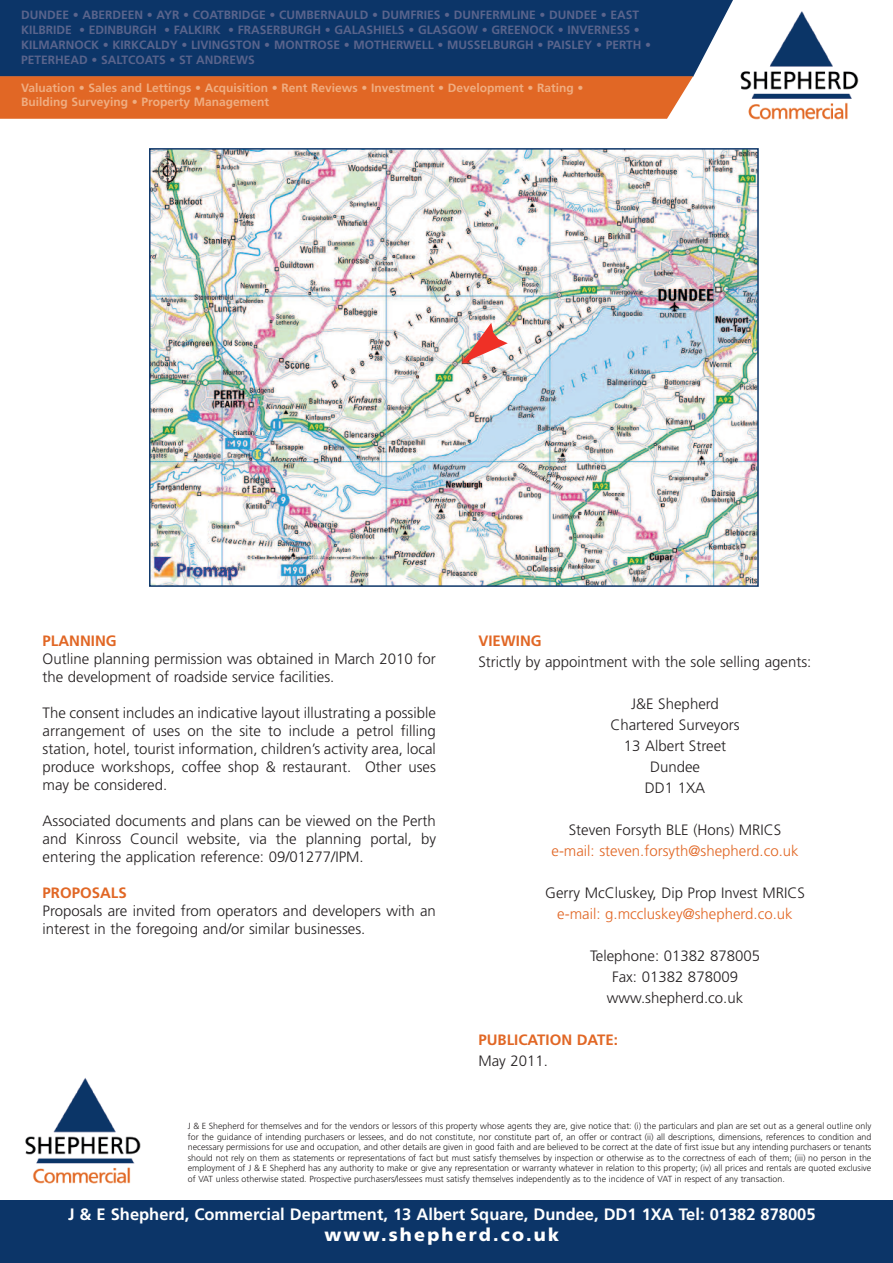
<style>
.page{position:relative;width:893px;height:1263px;background:#fff}
.page>*{position:absolute;margin:0;border:0;box-sizing:border-box;transform-origin:0 0}
.t1{font:900 18px "Frutiger";letter-spacing:.12em;color:#fff}
.t2{font:700 16.5px "Frutiger";color:#fff}
.t3{font:300 15px/18px "Frutiger";color:#231f20}
.t4{font:300 15px "Frutiger";color:#e16725}
.t5{font:700 15px "Frutiger";color:#e16725}
.t6{font:700 12px/15px "Frutiger";color:#5a648c}
.t7{font:700 12px/14.4px "Frutiger";color:#efad81}
.t8{font:300 8.85px/10.5px "Frutiger";color:#231f20;text-align:justify}
</style>
<div class="page">
<img style="left:740px;top:11px;width:119px;height:109px">
<div style="left:0;top:0;width:733px;height:77px;background:#0c3568"></div>
<div style="left:0;top:76px;width:693px;height:43px;background:#e16725"></div>
<img style="left:25px;top:1078px;width:116px;height:106px">
<div style="left:0;top:1200px;width:893px;height:63px;background:#0c3568"></div>
<img style="left:152px;top:151px;width:604px;height:433px">
<div style="left:149px;top:148px;width:610px;height:439px;border:2px solid #0c3568"></div>
<svg style="left:462px;top:323px;width:46px;height:40px"></svg>
<p class="t6" style="left:21px;top:9px;width:631px">DUNDEE • ABERDEEN • AYR • COATBRIDGE • CUMBERNAULD • DUMFRIES • DUNFERMLINE • DUNDEE • EAST KILBRIDE • EDINBURGH • FALKIRK • FRASERBURGH • GALASHIELS • GLASGOW • GREENOCK • INVERNESS • KILMARNOCK • KIRKCALDY • LIVINGSTON • MONTROSE • MOTHERWELL • MUSSELBURGH • PAISLEY • PERTH • PETERHEAD • SALTCOATS • ST ANDREWS</p>
<h3 class="t7" style="left:21px;top:81px;width:564px">Valuation • Sales and Lettings • Acquisition • Rent Reviews • Investment • Development • Rating •<br>Building Surveying • Property Management</h3>
<h3 class="t5" style="left:43px;top:634px;width:76px">PLANNING</h3>
<h3 class="t3" style="left:43px;top:651px;width:395px">Outline planning permission was obtained in March 2010 for the development of roadside service facilities.</h3>
<p class="t3" style="left:43px;top:705px;width:395px;text-align:justify">The consent includes an indicative layout illustrating a possible arrangement of uses on the site to include a petrol filling station, hotel, tourist information, children’s activity area, local produce workshops, coffee shop &amp; restaurant. Other uses may be considered.</p>
<h3 class="t3" style="left:43px;top:813px;width:395px;text-align:justify">Associated documents and plans can be viewed on the Perth and Kinross Council website, via the planning portal, by entering the application reference: 09/01277/IPM.</h3>
<h3 class="t5" style="left:43px;top:886px;width:86px">PROPOSALS</h3>
<h3 class="t3" style="left:43px;top:903px;width:395px">Proposals are invited from operators and developers with an interest in the foregoing and/or similar businesses.</h3>
<h3 class="t5" style="left:478px;top:634px;width:65px">VIEWING</h3>
<h3 class="t3" style="left:478px;top:654px;width:334px">Strictly by appointment with the sole selling agents:</h3>
<h3 class="t3" style="left:610px;top:694px;width:131px;line-height:21px;text-align:center">J&amp;E Shepherd<br>Chartered Surveyors<br>13 Albert Street<br>Dundee<br>DD1 1XA</h3>
<h3 class="t3" style="left:569px;top:822px;width:214px">Steven Forsyth BLE (Hons) MRICS</h3>
<h3 class="t4" style="left:551px;top:844px;width:249px">e-mail: steven.forsyth@shepherd.co.uk</h3>
<h3 class="t3" style="left:545px;top:885px;width:261px">Gerry McCluskey, Dip Prop Invest MRICS</h3>
<h3 class="t4" style="left:557px;top:907px;width:237px">e-mail: g.mccluskey@shepherd.co.uk</h3>
<h3 class="t3" style="left:590px;top:946px;width:172px;line-height:21px;text-align:center">Telephone: 01382 878005<br>Fax: 01382 878009 www.shepherd.co.uk</h3>
<h3 class="t5" style="left:478px;top:1033px;width:141px">PUBLICATION DATE:</h3>
<h3 class="t3" style="left:478px;top:1053px;width:71px">May 2011.</h3>
<p class="t8" style="left:188px;top:1122px;width:685px">J &amp; E Shepherd for themselves and for the vendors or lessors of this property whose agents they are, give notice that: (i) the particulars and plan are set out as a general outline only for the guidance of intending purchasers or lessees, and do not constitute, nor constitute part of, an offer or contract (ii) all descriptions, dimensions, references to condition and necessary permissions for use and occupation, and other details are given in good faith and are believed to be correct at the date of first issue but any intending purchasers or tenants should not rely on them as statements or representations of fact but must satisfy themselves by inspection or otherwise as to the correctness of each of them; (iii) no person in the employment of J &amp; E Shepherd has any authority to make or give any representation or warranty whatever in relation to this property; (iv) all prices and rentals are quoted exclusive of VAT unless otherwise stated. Prospective purchasers/lessees must satisfy themselves independently as to the incidence of VAT in respect of any transaction.</p>
<h2 class="t2" style="left:68px;top:1208px;width:749px">J &amp; E Shepherd, Commercial Department, 13 Albert Square, Dundee, DD1 1XA Tel: 01382 878005</h2>
<h1 class="t1" style="left:324px;top:1227px;width:236px">www.shepherd.co.uk</h1>
</div>
